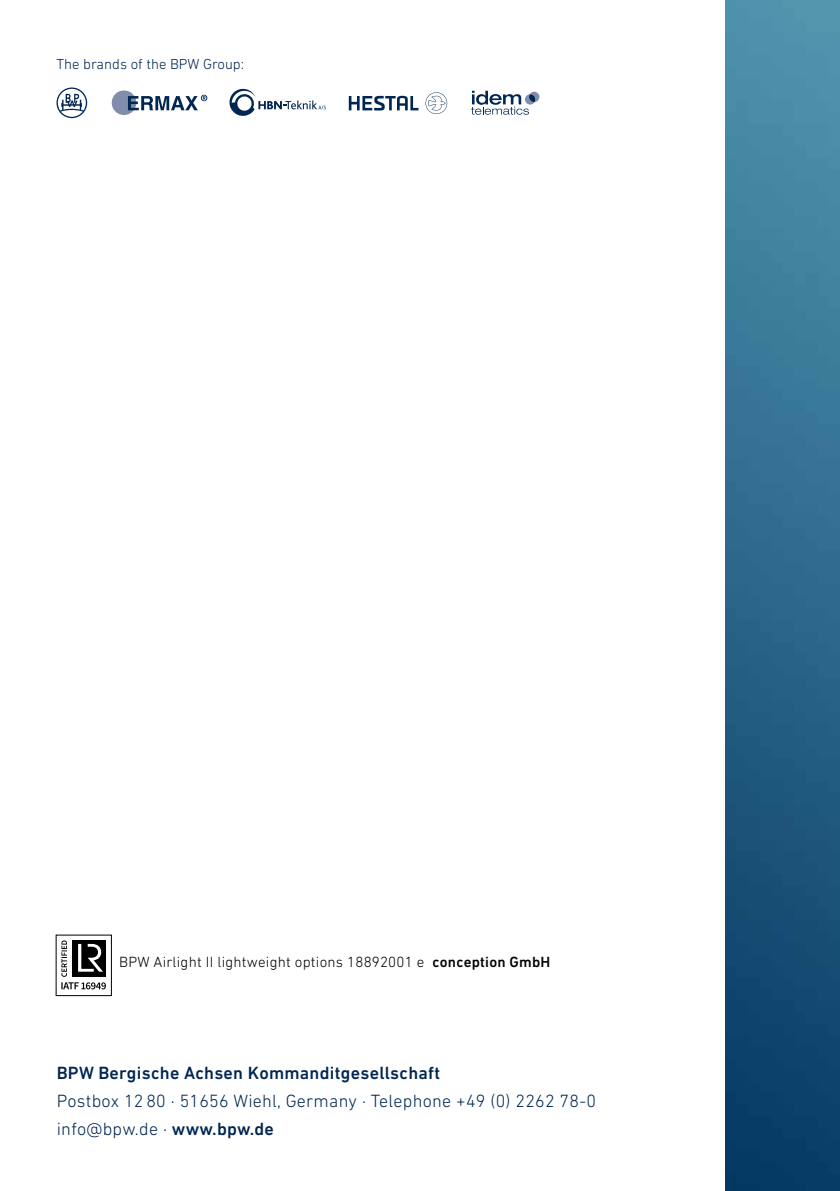
<style>
.page{position:relative;width:840px;height:1191px;background:#fff}
.page>*{position:absolute;margin:0;border:0;box-sizing:border-box;transform-origin:0 0}
.t1{font:300 18px/28px "DIN Next LT Pro";letter-spacing:.015em;color:#002652}
.t2{font:500 18px "DIN Next LT Pro";letter-spacing:.015em;color:#002652}
.t3{font:300 15px "DIN Next LT Pro";letter-spacing:.015em;color:#000}
.t4{font:300 14.8px "DIN Next LT Pro";color:#002652}
.s1{font-weight:500}
</style>
<div class="page">
<img style="left:725px;top:0;width:114px;height:1191px">
<div style="left:112px;top:90px;width:24px;height:25px;background:#818daa;border-radius:50%"></div>
<svg style="left:229px;top:88px;width:97px;height:28px"></svg>
<svg style="left:128px;top:95px;width:79px;height:15px"></svg>
<svg style="left:57px;top:87px;width:30px;height:31px"></svg>
<svg style="left:470px;top:91px;width:69px;height:24px"></svg>
<svg style="left:348px;top:96px;width:70px;height:15px"></svg>
<svg style="left:425px;top:92px;width:22px;height:22px"></svg>
<div style="left:56px;top:934px;width:56px;height:62px;border:1px solid #000"></div>
<svg style="left:61px;top:940px;width:6px;height:36px"></svg>
<div style="left:73px;top:940px;width:33px;height:36px;background:#000"></div>
<svg style="left:78px;top:944px;width:25px;height:27px"></svg>
<svg style="left:61px;top:982px;width:45px;height:7px"></svg>
<p class="t4" style="left:56px;top:56px;width:189px">The brands of the BPW Group:</p>
<p class="t3" style="left:119px;top:953px;width:432px">BPW Airlight II lightweight options 18892001 e <span class="s1">conception GmbH</span></p>
<p class="t2" style="left:57px;top:1062px;width:385px">BPW Bergische Achsen Kommanditgesellschaft</p>
<p class="t1" style="left:57px;top:1087px;width:540px">Postbox 12 80 · 51656 Wiehl, Germany · Telephone +49 (0) 2262 78-0 info@bpw.de · <span class="s1">www.bpw.de</span></p>
</div>
